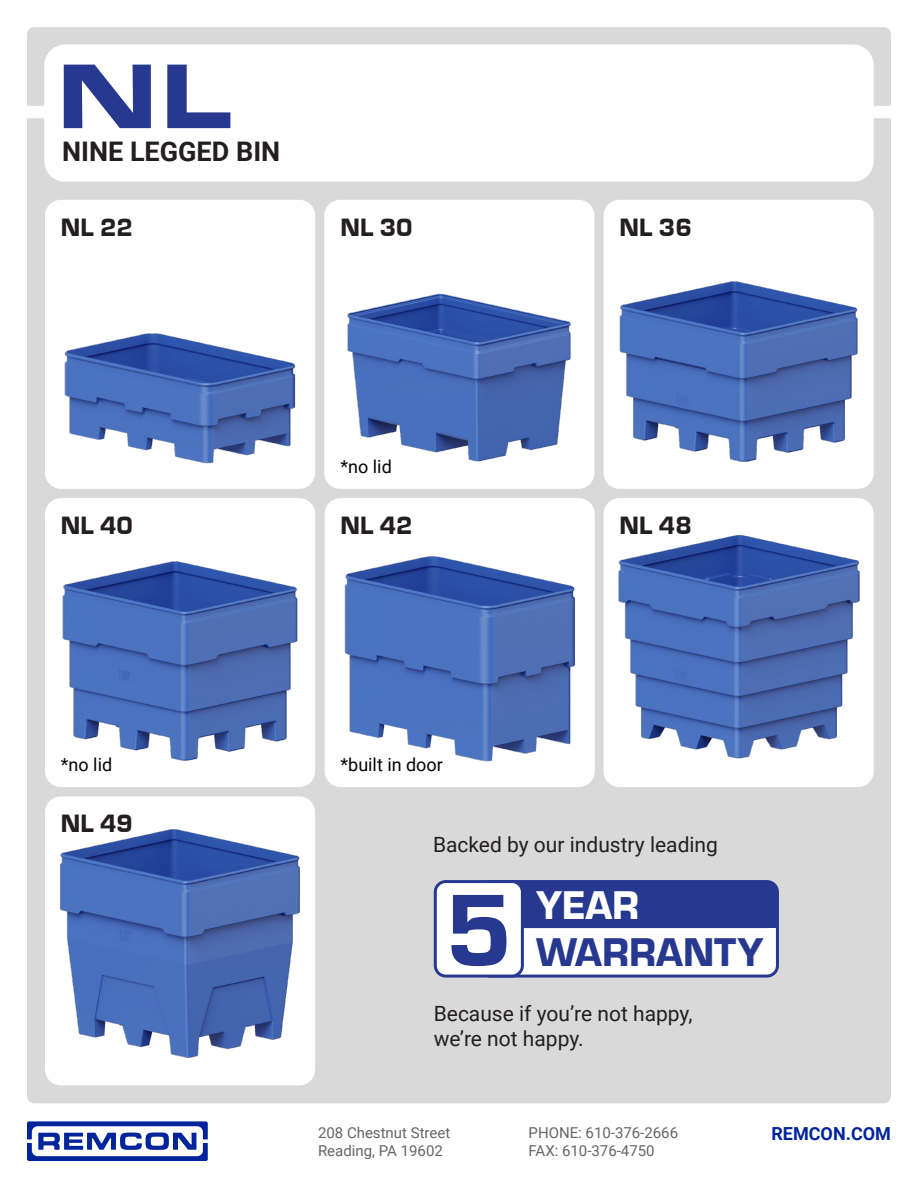
<style>
.page{position:relative;width:918px;height:1188px;background:#fff}
.page>*{position:absolute;margin:0;border:0;box-sizing:border-box;transform-origin:0 0}
.t1{font:800 105.9px "Eurostile Becker";color:#263890}
.t2{font:900 95.25px "Eurostile Ext";color:#263890}
.t3{font:800 41.4px "Eurostile Becker";color:#263890}
.t4{font:800 41.4px "Eurostile Becker";color:#fff}
.t5{font:700 27px "Roboto";color:#231f20}
.t6{font:800 25.95px "Eurostile Becker";color:#231f20}
.t7{font:21px "Roboto";color:#231f20}
.t8{font:18px "Roboto";color:#040503}
.t9{font:700 18px "Roboto";color:#00249c}
.t10{font:15px/18px "Roboto";color:#656568}
</style>
<div class="page">
<div style="left:27px;top:182px;width:864px;height:921px;background:#d8d9d8;border-radius:8px"></div>
<svg style="left:27px;top:1121px;width:181px;height:40px"></svg>
<svg style="left:27px;top:118px;width:864px;height:69px"></svg>
<svg style="left:27px;top:27px;width:864px;height:79px"></svg>
<img style="left:45px;top:200px;width:270px;height:289px">
<img style="left:324px;top:200px;width:270px;height:289px">
<img style="left:604px;top:200px;width:270px;height:289px">
<img style="left:45px;top:498px;width:270px;height:289px">
<img style="left:325px;top:498px;width:270px;height:289px">
<img style="left:604px;top:498px;width:270px;height:289px">
<img style="left:45px;top:796px;width:270px;height:289px">
<div style="left:480px;top:882px;width:297px;height:94px;background:#fff;border-radius:10px"></div>
<div style="left:478px;top:880px;width:301px;height:98px;border:3px solid #263890;border-radius:10px"></div>
<div style="left:480px;top:882px;width:297px;height:46px;background:#263890;border-radius:10px"></div>
<div style="left:435px;top:882px;width:87px;height:94px;background:#fff;border-radius:10px"></div>
<div style="left:434px;top:880px;width:90px;height:98px;border:3px solid #263890;border-radius:10px"></div>
<div style="left:758px;top:914px;width:19px;height:13px;background:#263890"></div>
<p class="t2" style="left:56px;top:25px;width:178px">NL</p>
<p class="t5" style="left:62px;top:132px;width:220px">NINE LEGGED BIN</p>
<p class="t6" style="left:61px;top:213px;width:74px">NL 22</p>
<p class="t6" style="left:341px;top:213px;width:74px">NL 30</p>
<p class="t6" style="left:61px;top:511px;width:74px">NL 40</p>
<p class="t8" style="left:341px;top:454px;width:53px">*no lid</p>
<p class="t6" style="left:341px;top:511px;width:74px">NL 42</p>
<p class="t8" style="left:61px;top:752px;width:53px">*no lid</p>
<p class="t8" style="left:341px;top:752px;width:104px">*built in door</p>
<p class="t6" style="left:61px;top:810px;width:74px">NL 49</p>
<p class="t6" style="left:620px;top:213px;width:74px">NL 36</p>
<p class="t6" style="left:620px;top:511px;width:74px">NL 48</p>
<p class="t7" style="left:433px;top:829px;width:286px">Backed by our industry leading</p>
<p class="t1" style="left:445px;top:873px;width:69px">5</p>
<p class="t4" style="left:536px;top:883px;width:105px">YEAR</p>
<p class="t3" style="left:536px;top:930px;width:229px">WARRANTY</p>
<p class="t7" style="left:434px;top:999px;width:260px">Because if you’re not happy,</p>
<p class="t7" style="left:434px;top:1024px;width:151px">we’re not happy.</p>
<p class="t10" style="left:318px;top:1123px;width:134px">208 Chestnut Street<br>Reading, PA 19602</p>
<p class="t10" style="left:529px;top:1123px;width:151px">PHONE: 610-376-2666<br>FAX: 610-376-4750</p>
<p class="t9" style="left:772px;top:1121px;width:121px">REMCON.COM</p>
</div>
